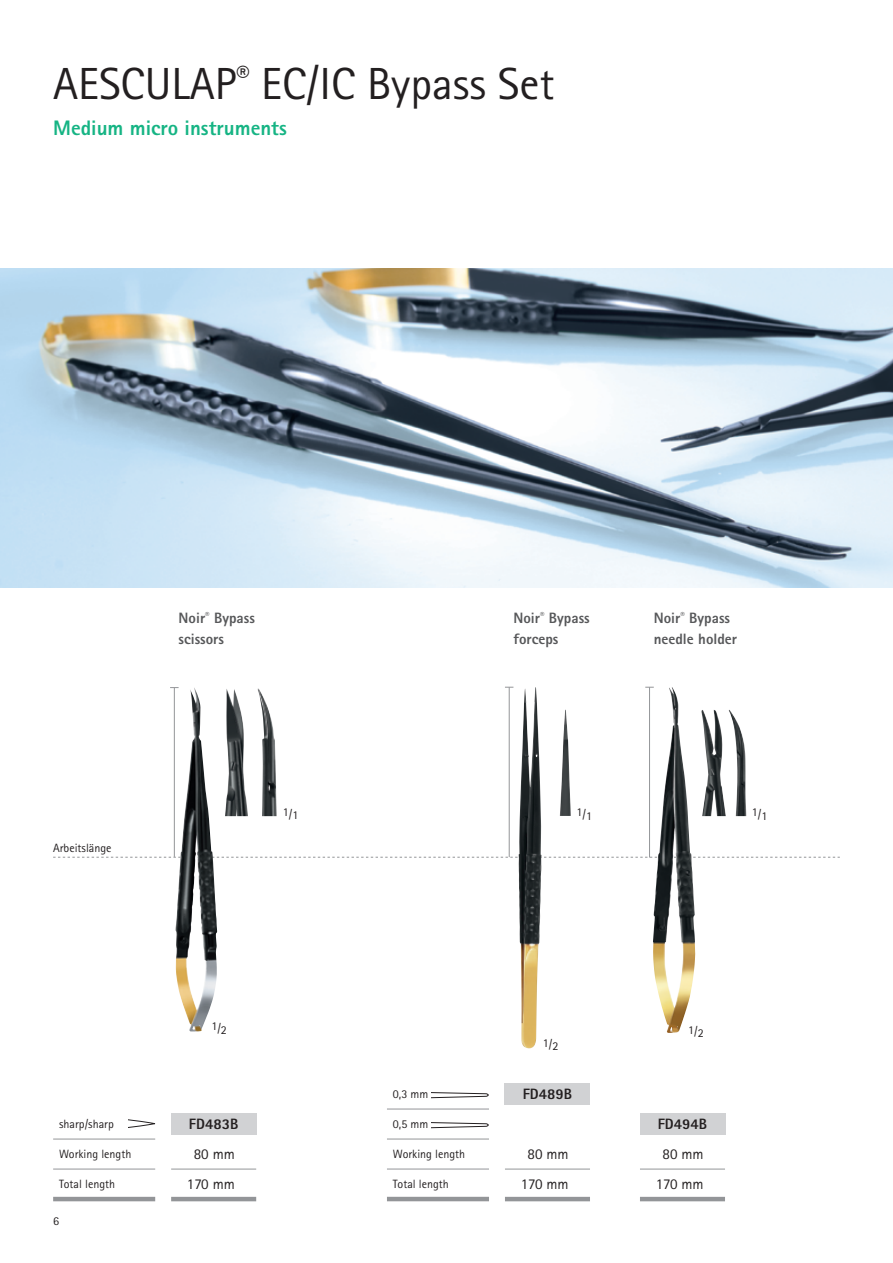
<style>
.page{position:relative;width:893px;height:1263px;background:#fff}
.page>*{position:absolute;margin:0;border:0;box-sizing:border-box;transform-origin:0 0}
.t1{font:45px "Rotis Sans Serif Pro";color:#231f20}
.t2{font:800 21px "Rotis Sans Serif Pro";color:#16b484}
.t3{font:800 15px/21px "Rotis Sans Serif Pro";color:#57585a}
.t4{font:15px/30px "Rotis Sans Serif Pro";color:#231f20;text-align:center}
.t5{font:800 15px "Rotis Sans Serif Pro";color:#231f20}
.t6{font:12px "Rotis Sans Serif Pro";color:#231f20}
</style>
<div class="page">
<img style="left:0;top:269px;width:893px;height:319px">
<svg style="left:53px;top:857px;width:787px;height:1px"></svg>
<hr style="left:171px;top:1169px;width:85px;height:1px;background:#939598">
<hr style="left:171px;top:1197px;width:85px;height:4px;background:#939598">
<div style="left:171px;top:1113px;width:85px;height:22px;background:#d1d2d4"></div>
<img style="left:176px;top:688px;width:41px;height:343px">
<img style="left:225px;top:689px;width:23px;height:127px">
<img style="left:257px;top:688px;width:20px;height:128px">
<hr style="left:640px;top:1169px;width:85px;height:1px;background:#939598">
<hr style="left:640px;top:1197px;width:85px;height:4px;background:#939598">
<div style="left:640px;top:1113px;width:85px;height:22px;background:#d1d2d4"></div>
<hr style="left:505px;top:1169px;width:85px;height:1px;background:#939598">
<hr style="left:505px;top:1197px;width:85px;height:4px;background:#939598">
<div style="left:505px;top:1083px;width:85px;height:22px;background:#d1d2d4"></div>
<hr style="left:174px;top:688px;width:1px;height:169px;background:#939598">
<img style="left:519px;top:687px;width:23px;height:361px">
<img style="left:560px;top:710px;width:11px;height:106px">
<hr style="left:509px;top:687px;width:1px;height:170px;background:#939598">
<hr style="left:53px;top:1139px;width:102px;height:1px;background:#939598">
<hr style="left:53px;top:1169px;width:102px;height:1px;background:#939598">
<hr style="left:53px;top:1197px;width:102px;height:4px;background:#939598">
<svg style="left:128px;top:1119px;width:27px;height:9px"></svg>
<img style="left:701px;top:710px;width:25px;height:106px">
<img style="left:728px;top:710px;width:18px;height:106px">
<hr style="left:649px;top:687px;width:1px;height:170px;background:#939598">
<img style="left:653px;top:687px;width:42px;height:346px">
<hr style="left:387px;top:1109px;width:102px;height:1px;background:#939598">
<hr style="left:387px;top:1139px;width:102px;height:1px;background:#939598">
<hr style="left:387px;top:1169px;width:102px;height:1px;background:#939598">
<hr style="left:387px;top:1197px;width:102px;height:4px;background:#939598">
<svg style="left:432px;top:1122px;width:56px;height:7px"></svg>
<svg style="left:432px;top:1092px;width:56px;height:7px"></svg>
<h1 class="t1" style="left:53px;top:57px;width:503px">AESCULAP<sup>®</sup> EC/IC Bypass Set</h1>
<h2 class="t2" style="left:53px;top:115px;width:235px">Medium micro instruments</h2>
<p class="t6" style="left:53px;top:841px;width:60px">Arbeitslänge</p>
<p class="t3" style="left:179px;top:607px;width:78px">Noir<sup>®</sup> Bypass scissors</p>
<p class="t6" style="left:283px;top:806px;width:17px">1/1</p>
<p class="t6" style="left:59px;top:1117px;width:56px">sharp/sharp</p>
<p class="t6" style="left:59px;top:1147px;width:74px">Working length</p>
<p class="t6" style="left:59px;top:1177px;width:57px">Total length</p>
<p class="t6" style="left:53px;top:1213px;width:7px">6</p>
<p class="t6" style="left:211px;top:1021px;width:17px">1/2</p>
<p class="t5" style="left:189px;top:1114px;width:51px">FD483B</p>
<p class="t4" style="left:187px;top:1139px;width:50px">80 mm<br>170 mm</p>
<p class="t3" style="left:513px;top:607px;width:78px">Noir<sup>®</sup> Bypass forceps</p>
<p class="t3" style="left:654px;top:607px;width:85px">Noir<sup>®</sup> Bypass needle holder</p>
<p class="t6" style="left:577px;top:807px;width:17px">1/1</p>
<p class="t6" style="left:752px;top:807px;width:17px">1/1</p>
<p class="t6" style="left:393px;top:1087px;width:37px">0,3 mm</p>
<p class="t6" style="left:393px;top:1117px;width:37px">0,5 mm</p>
<p class="t6" style="left:393px;top:1147px;width:74px">Working length</p>
<p class="t6" style="left:393px;top:1177px;width:57px">Total length</p>
<p class="t6" style="left:543px;top:1037px;width:17px">1/2</p>
<p class="t5" style="left:523px;top:1084px;width:51px">FD489B</p>
<p class="t4" style="left:521px;top:1139px;width:50px">80 mm<br>170 mm</p>
<p class="t6" style="left:688px;top:1024px;width:17px">1/2</p>
<p class="t5" style="left:658px;top:1114px;width:51px">FD494B</p>
<p class="t4" style="left:656px;top:1139px;width:50px">80 mm<br>170 mm</p>
</div>
